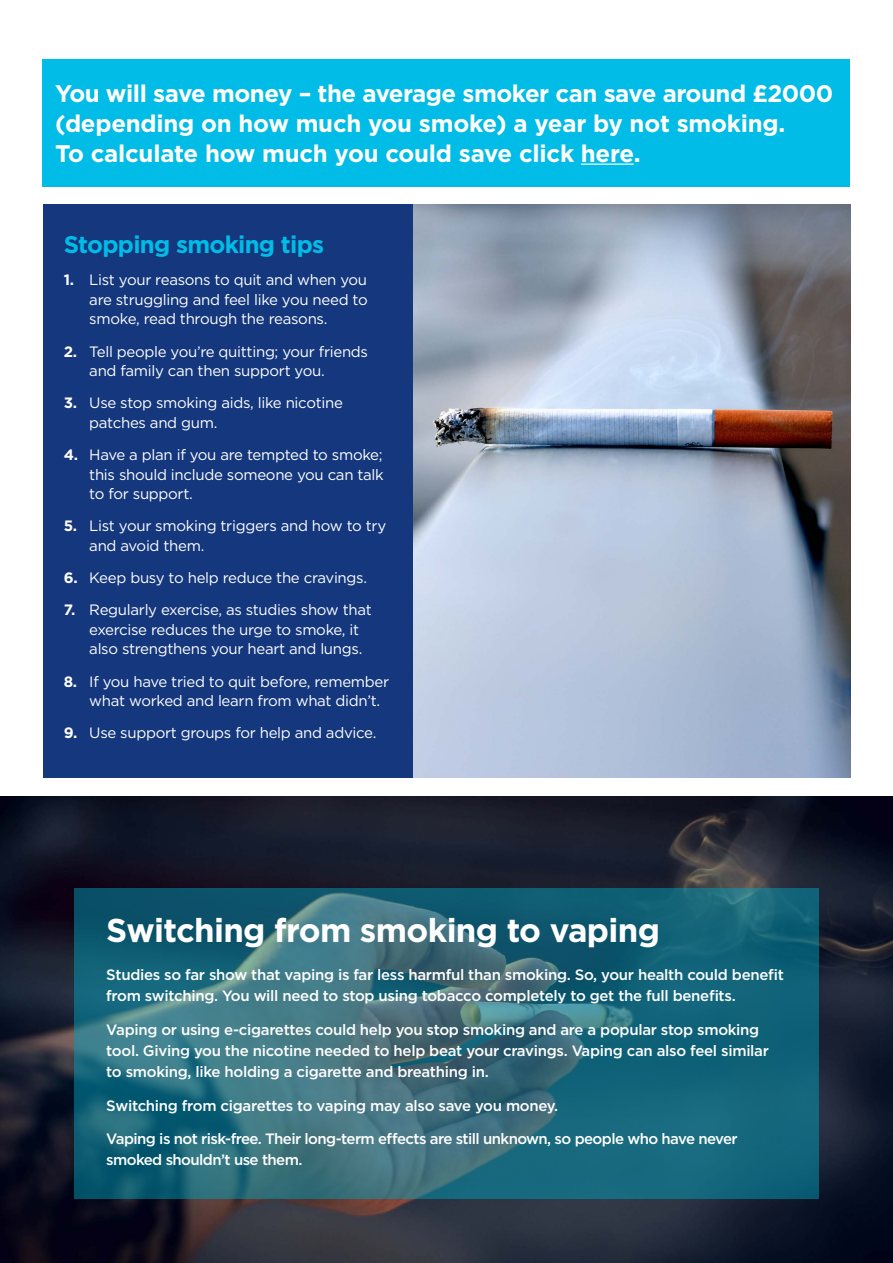
<style>
.page{position:relative;width:893px;height:1263px;background:#fff}
.page>*{position:absolute;margin:0;border:0;box-sizing:border-box;transform-origin:0 0}
.t1{font:700 33px "Gotham";letter-spacing:-.02em;color:#fff}
.t2{font:700 24px/30px "Gotham";letter-spacing:-.02em;color:#fff}
.t3{font:700 24px "Gotham";letter-spacing:-.03em;color:#00bce7}
.t4{font:15px/19.5px "Gotham";letter-spacing:-.02em;color:#fff}
.t5{font:500 15px/21px "Gotham";letter-spacing:-.02em;color:#fff}
.t6{font:500 15px/21px "Gotham";letter-spacing:-.04em;color:#fff}
.s1{font-weight:700}
</style>
<div class="page">
<img style="left:412px;top:204px;width:438px;height:574px">
<div style="left:43px;top:204px;width:369px;height:574px;background:#14377d"></div>
<div style="left:43px;top:60px;width:807px;height:127px;background:#00bce7"></div>
<hr style="left:581px;top:164px;width:53px;height:1px;background:#fff">
<img style="left:0;top:797px;width:893px;height:466px">
<svg style="left:74px;top:889px;width:745px;height:310px;background:#26697a"></svg>
<h2 class="t2" style="left:55px;top:78px;width:780px">You will save money – the average smoker can save around £2000 (depending on how much you smoke) a year by not smoking.<br>To calculate how much you could save click here.</h2>
<h2 class="t3" style="left:64px;top:229px;width:262px">Stopping smoking tips</h2>
<p class="t4" style="left:89px;top:270px;width:280px;text-align:justify;text-indent:-26px"><span class="s1">1.</span> List your reasons to quit and when you are struggling and feel like you need to smoke, read through the reasons.</p>
<p class="t4" style="left:89px;top:341px;width:280px;text-indent:-26px"><span class="s1">2.</span> Tell people you’re quitting; your friends and family can then support you.</p>
<p class="t4" style="left:89px;top:393px;width:255px;text-indent:-26px"><span class="s1">3.</span> Use stop smoking aids, like nicotine patches and gum.</p>
<p class="t4" style="left:89px;top:445px;width:296px;text-align:justify;text-indent:-26px"><span class="s1">4.</span> Have a plan if you are tempted to smoke; this should include someone you can talk to for support.</p>
<p class="t4" style="left:89px;top:516px;width:298px;text-indent:-26px"><span class="s1">5.</span> List your smoking triggers and how to try and avoid them.</p>
<p class="t4" style="left:64px;top:568px;width:305px"><span class="s1">6.</span> Keep busy to help reduce the cravings.</p>
<p class="t4" style="left:89px;top:600px;width:284px;text-indent:-26px"><span class="s1">7.</span> Regularly exercise, as studies show that exercise reduces the urge to smoke, it also strengthens your heart and lungs.</p>
<p class="t4" style="left:89px;top:671px;width:301px;text-indent:-26px"><span class="s1">8.</span> If you have tried to quit before, remember what worked and learn from what didn’t.</p>
<p class="t4" style="left:64px;top:723px;width:314px"><span class="s1">9.</span> Use support groups for help and advice.</p>
<h1 class="t1" style="left:106px;top:908px;width:555px">Switching from smoking to vaping</h1>
<p class="t5" style="left:106px;top:964px;width:679px">Studies so far show that vaping is far less harmful than smoking. So, your health could benefit from switching. You will need to stop using tobacco completely to get the full benefits.</p>
<p class="t5" style="left:106px;top:1019px;width:664px">Vaping or using e-cigarettes could help you stop smoking and are a popular stop smoking tool. Giving you the nicotine needed to help beat your cravings. Vaping can also feel similar to smoking, like holding a cigarette and breathing in.</p>
<p class="t5" style="left:106px;top:1095px;width:453px">Switching from cigarettes to vaping may also save you money.</p>
<p class="t6" style="left:106px;top:1128px;width:633px">Vaping is not risk-free. Their long-term effects are still unknown, so people who have never smoked shouldn’t use them.</p>
</div>
